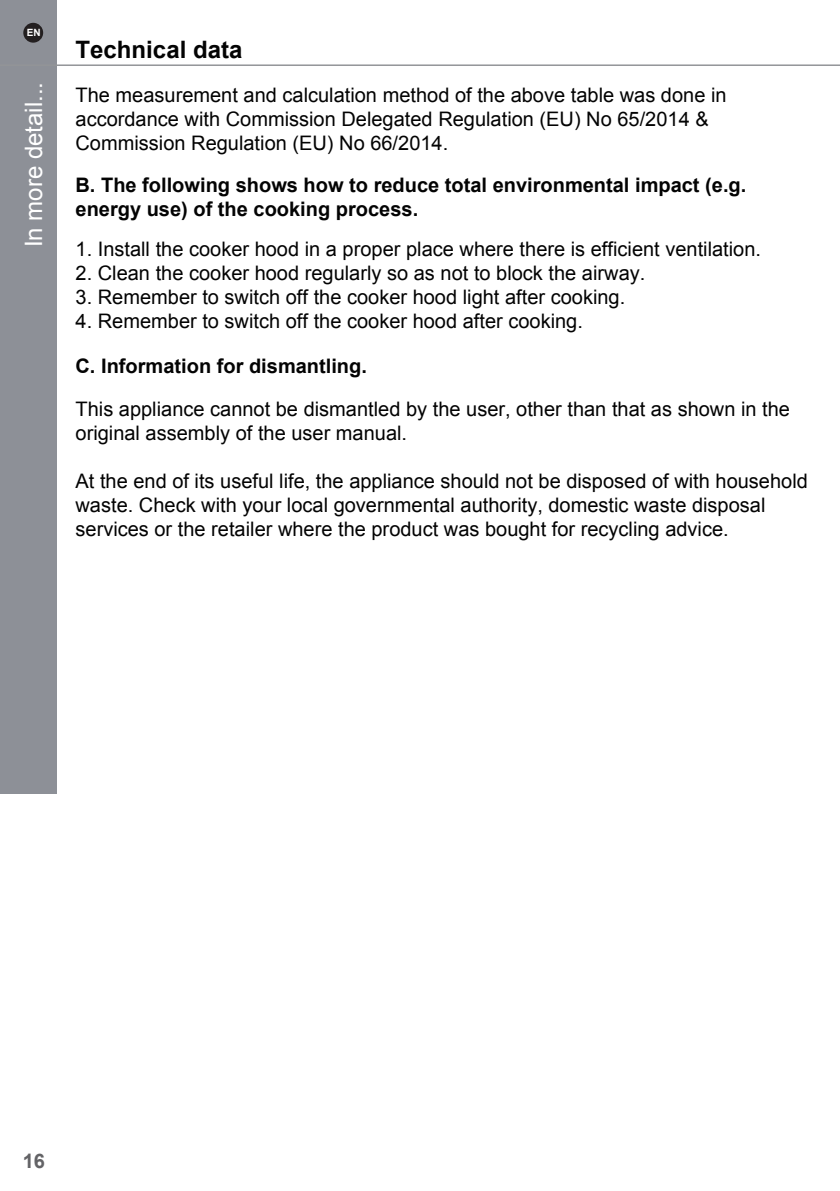
<style>
.page{position:relative;width:840px;height:1191px;background:#fff}
.page>*{position:absolute;margin:0;border:0;box-sizing:border-box;transform-origin:0 0}
.t1{font:24px "Arial";color:#fff}
.t2{font:700 24px "Arial";color:#030303}
.t3{font:20px/24px "Arial";color:#030303}
.t4{font:700 20px/24px "Arial";color:#030303}
.t5{font:700 20px "Arial";color:#636366}
.t6{font:700 10px "Arial";color:#fff}
</style>
<div class="page">
<div style="left:0;top:0;width:57px;height:793px;background:#8d9097"></div>
<hr style="left:0;top:64px;width:839px;height:2px;background:#939598">
<div style="left:23px;top:23px;width:20px;height:20px;background:#231f20;border-radius:50%"></div>
<p class="t6" style="left:27px;top:26px;width:15px">EN</p>
<p class="t1" style="left:18px;top:247px;width:167px;rotate:-90deg">In more detail...</p>
<p class="t2" style="left:75px;top:33px;width:168px">Technical data</p>
<p class="t3" style="left:75px;top:83px;width:652px">The measurement and calculation method of the above table was done in accordance with Commission Delegated Regulation (EU) No 65/2014 &amp;<br>Commission Regulation (EU) No 66/2014.</p>
<p class="t4" style="left:75px;top:174px;width:672px">B. The following shows how to reduce total environmental impact (e.g. energy use) of the cooking process.</p>
<p class="t3" style="left:75px;top:237px;width:686px">1. Install the cooker hood in a proper place where there is efficient ventilation.</p>
<p class="t3" style="left:75px;top:261px;width:571px">2. Clean the cooker hood regularly so as not to block the airway.</p>
<p class="t3" style="left:75px;top:285px;width:551px">3. Remember to switch off the cooker hood light after cooking.</p>
<p class="t3" style="left:75px;top:309px;width:508px">4. Remember to switch off the cooker hood after cooking.</p>
<p class="t4" style="left:75px;top:354px;width:293px">C. Information for dismantling.</p>
<p class="t3" style="left:75px;top:397px;width:715px">This appliance cannot be dismantled by the user, other than that as shown in the original assembly of the user manual.</p>
<p class="t3" style="left:75px;top:469px;width:733px">At the end of its useful life, the appliance should not be disposed of with household waste. Check with your local governmental authority, domestic waste disposal services or the retailer where the product was bought for recycling advice.</p>
<p class="t5" style="left:23px;top:1148px;width:24px">16</p>
</div>
